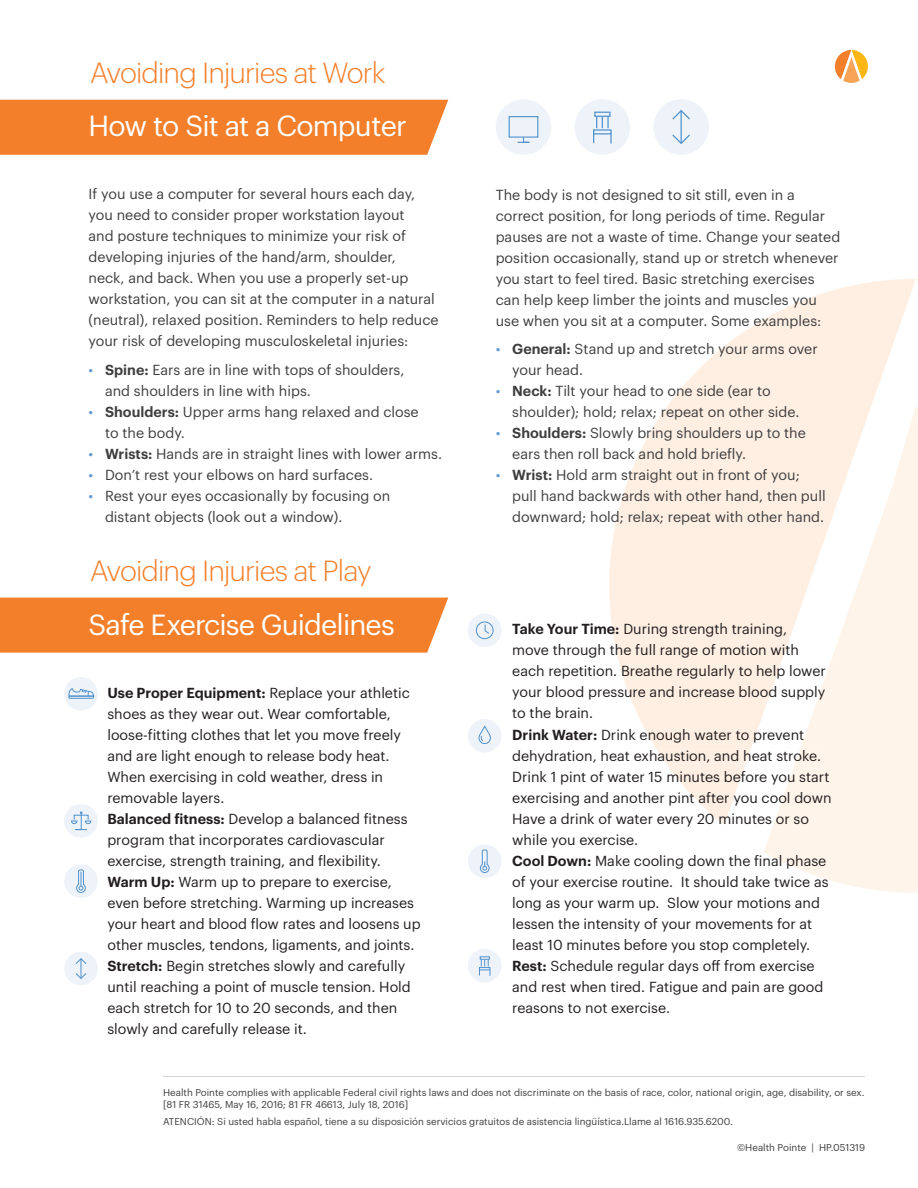
<style>
.page{position:relative;width:918px;height:1188px;background:#fff}
.page>*{position:absolute;margin:0;border:0;box-sizing:border-box;transform-origin:0 0}
.t1{font:300 28.5px "Graphik";letter-spacing:-.03em;color:#f47f2a}
.t2{font:28.5px "Graphik";letter-spacing:-.03em;color:#fff}
.t3{font:14.25px/21px "Graphik";color:#231f20}
.t4{font:14.25px/21px "Graphik";color:#3e3e3f}
.t5{font:14.25px "Graphik";color:#3f3f40}
.t6{font:9.75px/12.3px "Graphik";color:#3e3e3f}
.s1{color:#6299d1}
.s2{font-weight:600}
</style>
<div class="page">
<div style="left:575px;top:99px;width:55px;height:56px;background:#eef2f9;border-radius:50%"></div>
<svg style="left:593px;top:117px;width:19px;height:27px"></svg>
<div style="left:594px;top:112px;width:17px;height:5px;border:1px solid #4f92cd"></div>
<div style="left:496px;top:99px;width:55px;height:56px;background:#eef2f9;border-radius:50%"></div>
<div style="left:509px;top:116px;width:29px;height:22px;border:1px solid #4f92cd"></div>
<svg style="left:516px;top:136px;width:14px;height:7px"></svg>
<div style="left:64px;top:864px;width:34px;height:34px;background:#eef2f9;border-radius:50%"></div>
<svg style="left:76px;top:869px;width:10px;height:24px"></svg>
<div style="left:64px;top:804px;width:34px;height:34px;background:#eef2f9;border-radius:50%"></div>
<svg style="left:71px;top:812px;width:21px;height:18px"></svg>
<div style="left:64px;top:677px;width:34px;height:34px;background:#eef2f9;border-radius:50%"></div>
<svg style="left:68px;top:688px;width:26px;height:23px"></svg>
<svg style="left:609px;top:347px;width:115px;height:478px;fill:#feefe2"></svg>
<svg style="left:724px;top:279px;width:194px;height:545px;fill:#feefe2"></svg>
<svg style="left:764px;top:404px;width:154px;height:489px;fill:#fef4ea"></svg>
<svg style="left:657px;top:750px;width:168px;height:13px"></svg>
<svg style="left:815px;top:876px;width:13px;height:4px"></svg>
<div style="left:0;top:100px;width:448px;height:55px;background:#f47f2a"></div>
<svg style="left:835px;top:50px;width:33px;height:33px"></svg>
<div style="left:0;top:598px;width:448px;height:55px;background:#f47f2a"></div>
<hr style="left:163px;top:1076px;width:702px;height:1px;background:#d1d2d4">
<svg style="left:64px;top:952px;width:34px;height:33px"></svg>
<svg style="left:468px;top:614px;width:33px;height:33px"></svg>
<div style="left:468px;top:719px;width:34px;height:34px;background:#eef2f9;border-radius:50%"></div>
<svg style="left:478px;top:725px;width:13px;height:19px"></svg>
<svg style="left:468px;top:845px;width:33px;height:33px"></svg>
<svg style="left:468px;top:949px;width:33px;height:33px"></svg>
<div style="left:480px;top:956px;width:10px;height:4px;border:1px solid #4f92cd"></div>
<div style="left:653px;top:99px;width:56px;height:56px;background:#eef2f9;border-radius:50%"></div>
<hr style="left:681px;top:111px;width:1px;height:32px;background:#4f92cd">
<svg style="left:672px;top:133px;width:18px;height:11px"></svg>
<svg style="left:672px;top:110px;width:18px;height:11px"></svg>
<h1 class="t1" style="left:90px;top:52px;width:297px">Avoiding Injuries at Work</h1>
<h1 class="t2" style="left:89px;top:104px;width:320px">How to Sit at a Computer</h1>
<p class="t4" style="left:89px;top:183px;width:352px">If you use a computer for several hours each day, you need to consider proper workstation layout<br>and posture techniques to minimize your risk of developing injuries of the hand/arm, shoulder,<br>neck, and back. When you use a properly set-up workstation, you can sit at the computer in a natural (neutral), relaxed position. Reminders to help reduce your risk of developing musculoskeletal injuries:</p>
<p class="t4" style="left:105px;top:358px;width:301px;text-indent:-17px"><span class="s1">•</span> <span class="s2">Spine:</span> Ears are in line with tops of shoulders, and shoulders in line with hips.</p>
<p class="t4" style="left:105px;top:400px;width:315px;text-indent:-17px"><span class="s1">•</span> <span class="s2">Shoulders:</span> Upper arms hang relaxed and close to the body.</p>
<p class="t4" style="left:89px;top:442px;width:355px"><span class="s1">•</span> <span class="s2">Wrists:</span> Hands are in straight lines with lower arms.</p>
<p class="t4" style="left:89px;top:463px;width:286px"><span class="s1">•</span> Don’t rest your elbows on hard surfaces.</p>
<p class="t4" style="left:105px;top:484px;width:287px;text-indent:-17px"><span class="s1">•</span> Rest your eyes occasionally by focusing on distant objects (look out a window).</p>
<h1 class="t1" style="left:90px;top:550px;width:283px">Avoiding Injuries at Play</h1>
<h1 class="t2" style="left:89px;top:603px;width:308px">Safe Exercise Guidelines</h1>
<p class="t3" style="left:107px;top:681px;width:315px"><span class="s2">Use Proper Equipment:</span> Replace your athletic shoes as they wear out. Wear comfortable, loose-fitting clothes that let you move freely and are light enough to release body heat.<br>When exercising in cold weather, dress in removable layers.<br><span class="s2">Balanced fitness:</span> Develop a balanced fitness program that incorporates cardiovascular exercise, strength training, and flexibility.<br><span class="s2">Warm Up:</span> Warm up to prepare to exercise, even before stretching. Warming up increases your heart and blood flow rates and loosens up other muscles, tendons, ligaments, and joints.<br><span class="s2">Stretch:</span> Begin stretches slowly and carefully</p>
<p class="t3" style="left:107px;top:996px;width:292px">each stretch for 10 to 20 seconds, and then slowly and carefully release it.</p>
<p class="t5" style="left:107px;top:976px;width:305px">until reaching a point of muscle tension. Hold</p>
<p class="t4" style="left:496px;top:183px;width:346px">The body is not designed to sit still, even in a correct position, for long periods of time. Regular pauses are not a waste of time. Change your seated position occasionally, stand up or stretch whenever you start to feel tired. Basic stretching exercises can help keep limber the joints and muscles you use when you sit at a computer. Some examples:</p>
<p class="t4" style="left:512px;top:337px;width:307px;text-indent:-17px"><span class="s1">•</span> <span class="s2">General:</span> Stand up and stretch your arms over your head.</p>
<p class="t4" style="left:512px;top:379px;width:289px;text-indent:-17px"><span class="s1">•</span> <span class="s2">Neck:</span> Tilt your head to one side (ear to shoulder); hold; relax; repeat on other side.</p>
<p class="t4" style="left:512px;top:421px;width:295px;text-indent:-17px"><span class="s1">•</span> <span class="s2">Shoulders:</span> Slowly bring shoulders up to the ears then roll back and hold briefly.</p>
<p class="t4" style="left:512px;top:463px;width:315px;text-indent:-17px"><span class="s1">•</span> <span class="s2">Wrist:</span> Hold arm straight out in front of you; pull hand backwards with other hand, then pull downward; hold; relax; repeat with other hand.</p>
<p class="t3" style="left:512px;top:618px;width:321px"><span class="s2">Take Your Time:</span> During strength training,<br>move through the full range of motion with each repetition. Breathe regularly to help lower your blood pressure and increase blood supply to the brain.<br><span class="s2">Drink Water:</span> Drink enough water to prevent dehydration, heat exhaustion, and heat stroke.<br>Drink 1 pint of water 15 minutes before you start exercising and another pint after you cool down Have a drink of water every 20 minutes or so while you exercise.<br><span class="s2">Cool Down:</span> Make cooling down the final phase of your exercise routine. It should take twice as long as your warm up. Slow your motions and lessen the intensity of your movements for at least 10 minutes before you stop completely.<br><span class="s2">Rest:</span> Schedule regular days off from exercise and rest when tired. Fatigue and pain are good reasons to not exercise.</p>
<p class="t6" style="left:163px;top:1085px;width:703px">Health Pointe complies with applicable Federal civil rights laws and does not discriminate on the basis of race, color, national origin, age, disability, or sex. [81 FR 31465, May 16, 2016; 81 FR 46613, July 18, 2016]</p>
<p class="t6" style="left:163px;top:1115px;width:571px">ATENCIÓN: Si usted habla español, tiene a su disposición servicios gratuitos de asistencia lingüística.Llame al 1616.935.6200.</p>
<p class="t6" style="left:737px;top:1141px;width:129px">©Health Pointe | HP.051319</p>
</div>
